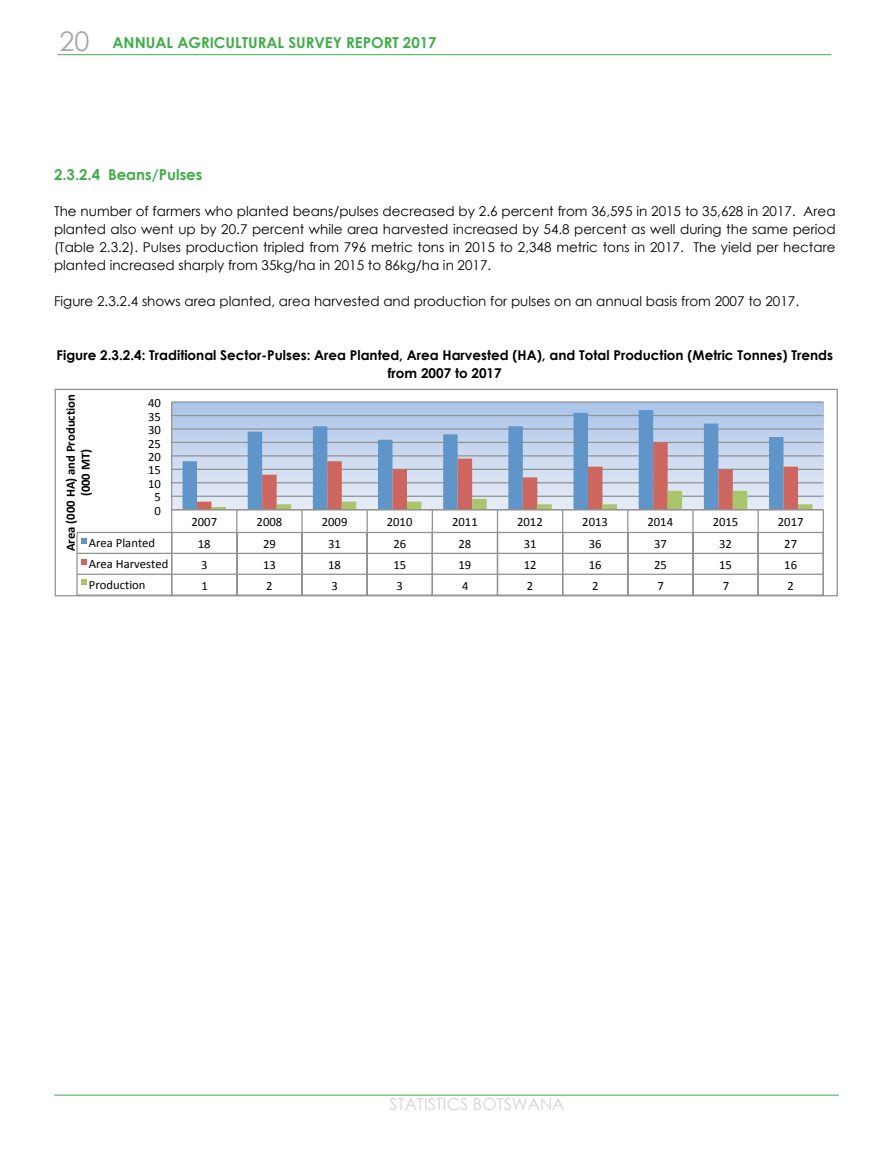
<style>
.page{position:relative;width:893px;height:1149px;background:#fff}
.page>*{position:absolute;margin:0;border:0;box-sizing:border-box;transform-origin:0 0}
.t1{font:16.5px "Century Gothic";color:#d3d5d6}
.t2{font:700 15px "Century Gothic";color:#41ad49}
.t3{font:13.5px/18px "Century Gothic";color:#000;text-align:justify}
.t4{font:700 13.5px/18px "Century Gothic";color:#000;text-align:center}
.t5{font:12.6px "Calibri";color:#000}
.t6{font:700 12.6px/15.1px "Calibri";color:#000;text-align:center}
.s1{font-weight:400;font-size:27px;color:#a5a7aa}
</style>
<div class="page">
<hr style="left:58px;top:54px;width:773px;height:1px;background:#41ad49">
<hr style="left:54px;top:1094px;width:785px;height:1px;background:#41ad49">
<svg style="left:172px;top:402px;width:651px;height:107px;background:#b3c7e5"></svg>
<hr style="left:172px;top:495px;width:651px;height:1px;background:#929292">
<hr style="left:172px;top:482px;width:651px;height:1px;background:#929292">
<hr style="left:172px;top:468px;width:651px;height:2px;background:#929292">
<hr style="left:172px;top:455px;width:651px;height:1px;background:#929292">
<hr style="left:172px;top:441px;width:651px;height:2px;background:#929292">
<hr style="left:172px;top:428px;width:651px;height:1px;background:#929292">
<hr style="left:172px;top:415px;width:651px;height:1px;background:#929292">
<hr style="left:172px;top:401px;width:651px;height:1px;background:#929292">
<svg style="left:183px;top:410px;width:600px;height:99px;background:#abc1e1"></svg>
<hr style="left:171px;top:402px;width:1px;height:107px;background:#929292">
<hr style="left:172px;top:509px;width:651px;height:1px;background:#929292">
<hr style="left:77px;top:531px;width:746px;height:2px;background:#929292">
<hr style="left:76px;top:532px;width:2px;height:21px;background:#929292">
<svg style="left:81px;top:538px;width:6px;height:5px"></svg>
<hr style="left:77px;top:552px;width:746px;height:2px;background:#929292">
<hr style="left:76px;top:553px;width:2px;height:21px;background:#929292">
<svg style="left:81px;top:559px;width:6px;height:5px"></svg>
<hr style="left:77px;top:573px;width:746px;height:1px;background:#929292">
<hr style="left:76px;top:574px;width:2px;height:21px;background:#929292">
<svg style="left:171px;top:509px;width:1px;height:85px"></svg>
<svg style="left:197px;top:442px;width:615px;height:152px"></svg>
<hr style="left:692px;top:574px;width:2px;height:21px;background:#929292">
<hr style="left:757px;top:574px;width:2px;height:21px;background:#929292">
<svg style="left:823px;top:509px;width:1px;height:85px"></svg>
<svg style="left:81px;top:579px;width:6px;height:6px"></svg>
<div style="left:55px;top:388px;width:783px;height:208px;border:1px solid #929292"></div>
<p class="t2" style="left:60px;top:33px;width:379px"><span class="s1">20</span> ANNUAL AGRICULTURAL SURVEY REPORT 2017</p>
<p class="t2" style="left:54px;top:165px;width:150px">2.3.2.4 Beans/Pulses</p>
<p class="t3" style="left:54px;top:202px;width:783px">The number of farmers who planted beans/pulses decreased by 2.6 percent from 36,595 in 2015 to 35,628 in 2017. Area planted also went up by 20.7 percent while area harvested increased by 54.8 percent as well during the same period (Table 2.3.2). Pulses production tripled from 796 metric tons in 2015 to 2,348 metric tons in 2017. The yield per hectare planted increased sharply from 35kg/ha in 2015 to 86kg/ha in 2017.</p>
<p class="t3" style="left:54px;top:292px;width:747px">Figure 2.3.2.4 shows area planted, area harvested and production for pulses on an annual basis from 2007 to 2017.</p>
<p class="t4" style="left:57px;top:346px;width:778px">Figure 2.3.2.4: Traditional Sector-Pulses: Area Planted, Area Harvested (HA), and Total Production (Metric Tonnes) Trends from 2007 to 2017</p>
<p class="t6" style="left:63px;top:551px;width:158px;rotate:-90deg">Area (000 HA) and Production (000 MT)</p>
<p class="t5" style="left:148px;top:395px;width:14px">40</p>
<p class="t5" style="left:148px;top:408px;width:14px">35</p>
<p class="t5" style="left:148px;top:422px;width:14px">30</p>
<p class="t5" style="left:148px;top:435px;width:14px">25</p>
<p class="t5" style="left:148px;top:448px;width:14px">20</p>
<p class="t5" style="left:148px;top:462px;width:14px">15</p>
<p class="t5" style="left:148px;top:475px;width:14px">10</p>
<p class="t5" style="left:154px;top:489px;width:8px">5</p>
<p class="t5" style="left:154px;top:502px;width:8px">0</p>
<p class="t5" style="left:191px;top:514px;width:27px">2007</p>
<p class="t5" style="left:257px;top:514px;width:27px">2008</p>
<p class="t5" style="left:322px;top:514px;width:27px">2009</p>
<p class="t5" style="left:387px;top:514px;width:27px">2010</p>
<p class="t5" style="left:452px;top:514px;width:27px">2011</p>
<p class="t5" style="left:517px;top:514px;width:27px">2012</p>
<p class="t5" style="left:582px;top:514px;width:27px">2013</p>
<p class="t5" style="left:647px;top:514px;width:27px">2014</p>
<p class="t5" style="left:713px;top:514px;width:27px">2015</p>
<p class="t5" style="left:778px;top:514px;width:27px">2017</p>
<p class="t5" style="left:89px;top:534px;width:68px">Area Planted</p>
<p class="t5" style="left:198px;top:535px;width:14px">18</p>
<p class="t5" style="left:263px;top:535px;width:14px">29</p>
<p class="t5" style="left:328px;top:535px;width:14px">31</p>
<p class="t5" style="left:393px;top:535px;width:14px">26</p>
<p class="t5" style="left:458px;top:535px;width:14px">28</p>
<p class="t5" style="left:524px;top:535px;width:14px">31</p>
<p class="t5" style="left:589px;top:535px;width:14px">36</p>
<p class="t5" style="left:654px;top:535px;width:14px">37</p>
<p class="t5" style="left:719px;top:535px;width:14px">32</p>
<p class="t5" style="left:784px;top:535px;width:14px">27</p>
<p class="t5" style="left:89px;top:555px;width:81px">Area Harvested</p>
<p class="t5" style="left:201px;top:556px;width:8px">3</p>
<p class="t5" style="left:263px;top:556px;width:14px">13</p>
<p class="t5" style="left:328px;top:556px;width:14px">18</p>
<p class="t5" style="left:393px;top:556px;width:14px">15</p>
<p class="t5" style="left:458px;top:556px;width:14px">19</p>
<p class="t5" style="left:524px;top:556px;width:14px">12</p>
<p class="t5" style="left:589px;top:556px;width:14px">16</p>
<p class="t5" style="left:654px;top:556px;width:14px">25</p>
<p class="t5" style="left:719px;top:556px;width:14px">15</p>
<p class="t5" style="left:784px;top:556px;width:14px">16</p>
<p class="t5" style="left:89px;top:576px;width:58px">Production</p>
<p class="t5" style="left:201px;top:577px;width:8px">1</p>
<p class="t5" style="left:266px;top:577px;width:8px">2</p>
<p class="t5" style="left:331px;top:577px;width:8px">3</p>
<p class="t5" style="left:397px;top:577px;width:8px">3</p>
<p class="t5" style="left:462px;top:577px;width:8px">4</p>
<p class="t5" style="left:527px;top:577px;width:8px">2</p>
<p class="t5" style="left:592px;top:577px;width:8px">2</p>
<p class="t5" style="left:657px;top:577px;width:8px">7</p>
<p class="t5" style="left:723px;top:577px;width:8px">7</p>
<p class="t5" style="left:787px;top:577px;width:8px">2</p>
<p class="t1" style="left:389px;top:1092px;width:176px">STATISTICS BOTSWANA</p>
</div>
